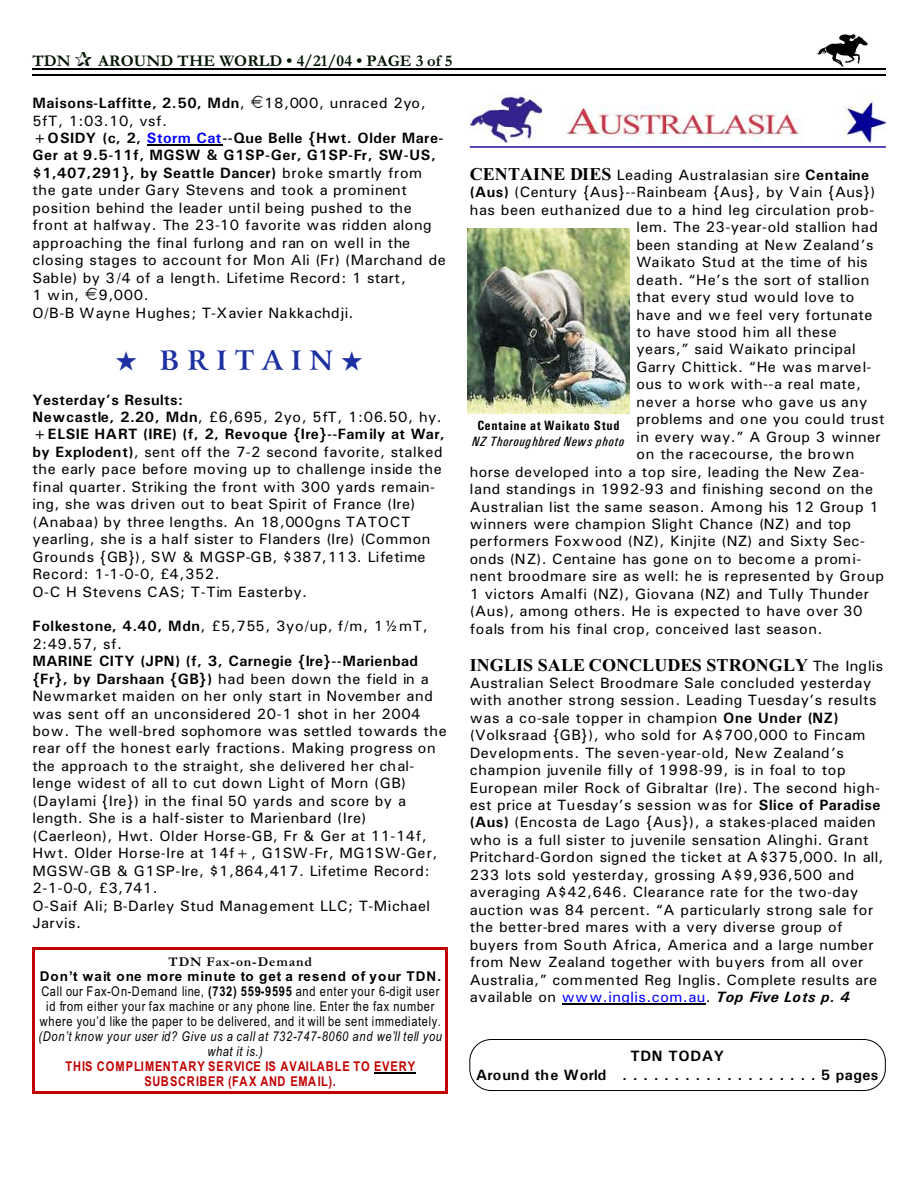
<style>
.page{position:relative;width:918px;height:1188px;background:#fff}
.page>*{position:absolute;margin:0;border:0;box-sizing:border-box;transform-origin:0 0}
.t1{font:700 27px "Arrus BT";letter-spacing:.295em;color:#1c30a1}
.t2{font:700 18px "Times New Roman";letter-spacing:.005em;color:#000}
.t3{font:700 16.5px "Garamond";letter-spacing:.005em;color:#001400}
.t4{font:15px/17.4px "Univers";letter-spacing:.03em;color:#000}
.t5{font:15px/17.4px "Univers";letter-spacing:.01em;color:#000}
.t6{font:700 15px/19.2px "Univers";letter-spacing:.04em;color:#000;text-align:center}
.t7{font:15px "Univers";letter-spacing:.06em;color:#000}
.t8{font:13.5px/15px "Arial Narrow";letter-spacing:.045em;color:#000;text-align:center}
.t9{font:italic 13.5px/15.1px "Arial Narrow";letter-spacing:.055em;color:#000}
.t10{font:700 13.5px/14.7px "Arial Narrow";letter-spacing:.075em;color:#c20000;text-align:center}
.t11{font:700 13.5px "Arial";letter-spacing:.08em;color:#000}
.t12{font:italic 13.5px "Univers Condensed";letter-spacing:.04em;color:#000}
.t13{font:700 13.5px "Univers Condensed";letter-spacing:.045em;color:#000}
.t14{font:700 13.5px "Garamond";letter-spacing:.065em;color:#000}
.s1{font-weight:400}
.s2{font-weight:700}
.s3{font-weight:700;color:#00f}
.s4{font-style:italic}
.s5{font-family:"Times New Roman";font-weight:700;font-size:18px}
.s6{font-family:"Univers";font-weight:400;font-size:15px}
.s7{color:#00f}
.s8{font-weight:700;font-style:italic}
</style>
<div class="page">
<img style="left:817px;top:35px;width:51px;height:31px">
<hr style="left:32px;top:68px;width:853px;height:1px;background:#000">
<hr style="left:32px;top:75px;width:853px;height:1px;background:#000">
<hr style="left:374px;top:1073px;width:41px;height:1px;background:#000">
<hr style="left:32px;top:948px;width:3px;height:146px;background:#c20000">
<hr style="left:445px;top:948px;width:3px;height:146px;background:#c20000">
<hr style="left:32px;top:948px;width:416px;height:2px;background:#c20000">
<hr style="left:32px;top:1092px;width:416px;height:2px;background:#c20000">
<img style="left:470px;top:94px;width:415px;height:49px">
<hr style="left:470px;top:147px;width:415px;height:1px;background:#5e47b5">
<img style="left:468px;top:229px;width:162px;height:184px">
<hr style="left:147px;top:145px;width:75px;height:1px;background:#000">
<hr style="left:562px;top:1004px;width:144px;height:1px;background:#000">
<div style="left:470px;top:1039px;width:415px;height:52px;border:1px solid #000;border-radius:22px"></div>
<p class="t3" style="left:32px;top:55px;width:40px">TDN</p>
<p class="t3" style="left:98px;top:55px;width:356px">AROUND THE WORLD • 4/21/04 • PAGE 3 of 5</p>
<p class="t6" style="left:32px;top:95px;width:214px">Maisons-Laffitte, 2.50, Mdn<span class="s1">,</span></p>
<p class="t4" style="left:264px;top:96px;width:163px">18,000, unraced 2yo,</p>
<p class="t4" style="left:32px;top:113px;width:415px">5fT, 1:03.10, vsf.<br><span class="s2">+OSIDY (c, 2,</span> <span class="s3">Storm Cat</span><span class="s2">--Que Belle {Hwt. Older Mare-Ger at 9.5-11f, MGSW &amp; G1SP-Ger, G1SP-Fr, SW-US, $1,407,291}, by Seattle Dancer)</span> broke smartly from the gate under Gary Stevens and took a prominent position behind the leader until being pushed to the front at halfway. The 23-10 favorite was ridden along approaching the final furlong and ran on well in the closing stages to account for Mon Ali (Fr) (Marchand de Sable) by 3/4 of a length. Lifetime Record: 1 start,<br>1 win,</p>
<p class="t5" style="left:32px;top:288px;width:323px;text-indent:66px">9,000.<br>O/B-B Wayne Hughes; T-Xavier Nakkachdji.</p>
<h1 class="t1" style="left:116px;top:350px;width:248px">★ BRITAIN★</h1>
<p class="t4" style="left:32px;top:392px;width:414px"><span class="s2">Yesterday’s Results:<br>Newcastle, 2.20, Mdn</span>, £6,695, 2yo, 5fT, 1:06.50, hy. <span class="s2">+ELSIE HART (IRE) (f, 2, Revoque {Ire}--Family at War, by Explodent)</span>, sent off the 7-2 second favorite, stalked the early pace before moving up to challenge inside the final quarter. Striking the front with 300 yards remain&shy;ing, she was driven out to beat Spirit of France (Ire) (Anabaa) by three lengths. An 18,000gns TATOCT yearling, she is a half sister to Flanders (Ire) (Common Grounds {GB}), SW &amp; MGSP-GB, $387,113. Lifetime Record: 1-1-0-0, £4,352.<br>O-C H Stevens CAS; T-Tim Easterby.</p>
<p class="t4" style="left:32px;top:619px;width:397px"><span class="s2">Folkestone, 4.40, Mdn</span>, £5,755, 3yo/up, f/m, 1½mT,<br>2:49.57, sf.</p>
<p class="t4" style="left:32px;top:654px;width:416px"><span class="s2">MARINE CITY (JPN) (f, 3, Carnegie {Ire}--Marienbad {Fr}, by Darshaan {GB})</span> had been down the field in a Newmarket maiden on her only start in November and was sent off an unconsidered 20-1 shot in her 2004 bow. The well-bred sophomore was settled towards the rear off the honest early fractions. Making progress on the approach to the straight, she delivered her chal&shy;lenge widest of all to cut down Light of Morn (GB) (Daylami {Ire}) in the final 50 yards and score by a length. She is a half-sister to Marienbard (Ire) (Caerleon), Hwt. Older Horse-GB, Fr &amp; Ger at 11-14f, Hwt. Older Horse-Ire at 14f+, G1SW-Fr, MG1SW-Ger, MGSW-GB &amp; G1SP-Ire, $1,864,417. Lifetime Record:<br>2-1-0-0, £3,741.<br>O-Saif Ali; B-Darley Stud Management LLC; T-Michael Jarvis.</p>
<p class="t14" style="left:169px;top:957px;width:145px">TDN Fax-on-Demand</p>
<p class="t11" style="left:40px;top:971px;width:403px">Don’t wait one more minute to get a resend of your TDN.</p>
<p class="t8" style="left:40px;top:985px;width:403px">Call our Fax-On-Demand line, <span class="s2">(732) 559-9595</span> and enter your 6-digit user id from either your fax machine or any phone line<span class="s4">.</span> Enter the fax number where you’d like the paper to be delivered, and it will be sent immediately.</p>
<p class="t9" style="left:208px;top:1030px;width:236px;text-indent:-169px">(Don’t know your user id? Give us a call at 732-747-8060 and we’ll tell you what it is.)</p>
<p class="t10" style="left:65px;top:1060px;width:351px">THIS COMPLIMENTARY SERVICE IS AVAILABLE TO EVERY<br>SUBSCRIBER (FAX AND EMAIL).</p>
<p class="t4" style="left:470px;top:167px;width:401px"><span class="s5">CENTAINE DIES</span> Leading Australasian sire <span class="s2">Centaine</span></p>
<p class="t4" style="left:470px;top:185px;width:407px"><span class="s2">(Aus)</span> (Century {Aus}--Rainbeam {Aus}, by Vain {Aus})</p>
<p class="t4" style="left:470px;top:202px;width:406px">has been euthanized due to a hind leg circulation prob-</p>
<p class="t4" style="left:636px;top:220px;width:243px">lem. The 23-year-old stallion had</p>
<p class="t4" style="left:636px;top:237px;width:239px">been standing at New Zealand’s</p>
<p class="t5" style="left:636px;top:255px;width:233px">Waikato Stud at the time of his</p>
<p class="t4" style="left:636px;top:272px;width:234px">death. “He’s the sort of stallion</p>
<p class="t4" style="left:636px;top:290px;width:220px">that every stud would love to</p>
<p class="t4" style="left:636px;top:307px;width:238px">have and we feel very fortunate</p>
<p class="t4" style="left:636px;top:324px;width:202px">to have stood him all these</p>
<p class="t4" style="left:636px;top:342px;width:221px">years,” said Waikato principal</p>
<p class="t5" style="left:636px;top:359px;width:237px">Garry Chittick. “He was marvel-</p>
<p class="t4" style="left:636px;top:377px;width:226px">ous to work with--a real mate,</p>
<p class="t4" style="left:636px;top:394px;width:233px">never a horse who gave us any</p>
<p class="t4" style="left:636px;top:412px;width:250px">problems and one you could trust</p>
<p class="t4" style="left:636px;top:429px;width:246px">in every way.” A Group 3 winner</p>
<p class="t7" style="left:636px;top:449px;width:220px">on the racecourse, the brown</p>
<p class="t4" style="left:470px;top:464px;width:396px">horse developed into a top sire, leading the New Zea-</p>
<p class="t4" style="left:470px;top:482px;width:405px">land standings in 1992-93 and finishing second on the</p>
<p class="t4" style="left:470px;top:499px;width:411px">Australian list the same season. Among his 12 Group 1</p>
<p class="t4" style="left:470px;top:516px;width:383px">winners were champion Slight Chance (NZ) and top</p>
<p class="t4" style="left:470px;top:534px;width:397px">performers Foxwood (NZ), Kinjite (NZ) and Sixty Sec-</p>
<p class="t5" style="left:470px;top:551px;width:393px">onds (NZ). Centaine has gone on to become a promi-</p>
<p class="t4" style="left:470px;top:569px;width:416px">nent broodmare sire as well: he is represented by Group</p>
<p class="t4" style="left:470px;top:586px;width:401px">1 victors Amalfi (NZ), Giovana (NZ) and Tully Thunder</p>
<p class="t4" style="left:470px;top:604px;width:394px">(Aus), among others. He is expected to have over 30</p>
<p class="t4" style="left:470px;top:621px;width:354px">foals from his final crop, conceived last season.</p>
<p class="t2" style="left:470px;top:658px;width:415px">INGLIS SALE CONCLUDES STRONGLY <span class="s6">The Inglis</span></p>
<p class="t4" style="left:470px;top:675px;width:415px">Australian Select Broodmare Sale concluded yesterday with another strong session. Leading Tuesday’s results was a co-sale topper in champion <span class="s2">One Under (NZ) </span>(Volksraad {GB}), who sold for A$700,000 to Fincam Developments. The seven-year-old, New Zealand’s champion juvenile filly of 1998-99, is in foal to top European miler Rock of Gibraltar (Ire). The second high&shy;est price at Tuesday’s session was for <span class="s2">Slice of Paradise (Aus)</span> (Encosta de Lago {Aus}), a stakes-placed maiden who is a full sister to juvenile sensation Alinghi. Grant Pritchard-Gordon signed the ticket at A$375,000. In all, 233 lots sold yesterday, grossing A$9,936,500 and averaging A$42,646. Clearance rate for the two-day auction was 84 percent. “A particularly strong sale for the better-bred mares with a very diverse group of buyers from South Africa, America and a large number from New Zealand together with buyers from all over Australia,” commented Reg Inglis. Complete results are available on <span class="s7">www.inglis.com.au</span>. <span class="s8">Top Five Lots p. 4</span></p>
<p class="t13" style="left:477px;top:420px;width:144px">Centaine at Waikato Stud</p>
<p class="t12" style="left:472px;top:436px;width:154px">NZ Thoroughbred News photo</p>
<p class="t6" style="left:476px;top:1048px;width:404px">TDN TODAY<br>Around the World ...................5 pages</p>
</div>
